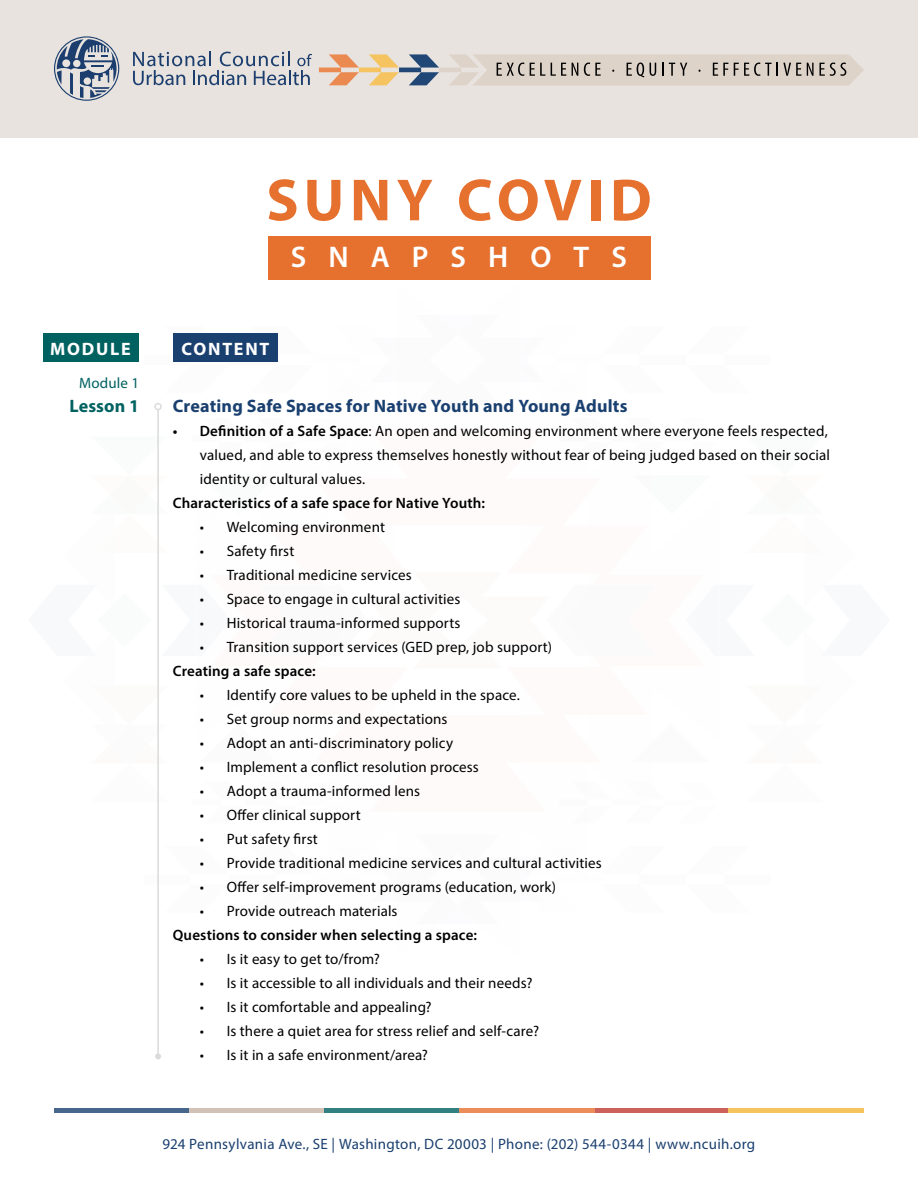
<style>
.page{position:relative;width:918px;height:1188px;background:#fff}
.page>*{position:absolute;margin:0;border:0;box-sizing:border-box;transform-origin:0 0}
.t1{font:700 60px "Myriad Pro";letter-spacing:.09em;color:#e6702e}
.t2{font:30px "Myriad Variable Concept";letter-spacing:.735em;color:#fff}
.t3{font:700 18px "Myriad Pro";letter-spacing:.01em;color:#1a4070}
.t4{font:700 18px "Myriad Pro";letter-spacing:.095em;color:#fff}
.t5{font:700 18px "Myriad Pro";letter-spacing:.01em;color:#006161}
.t6{font:15px/24px "Myriad Pro";letter-spacing:.01em;color:#000}
.t7{font:600 15px "Myriad Pro";letter-spacing:.01em;color:#000}
.t8{font:15px "Myriad Pro";letter-spacing:.02em;color:#1a3f6f}
.t9{font:15px "Myriad Pro";letter-spacing:.01em;color:#006161}
.s1{font-weight:600}
</style>
<div class="page">
<div style="left:0;top:0;width:918px;height:137px;background:#e8e3de"></div>
<svg style="left:133px;top:51px;width:179px;height:34px"></svg>
<svg style="left:54px;top:36px;width:65px;height:65px"></svg>
<svg style="left:319px;top:54px;width:545px;height:32px"></svg>
<div style="left:54px;top:1108px;width:135px;height:5px;background:#47668c"></div>
<div style="left:594px;top:1108px;width:135px;height:5px;background:#cc615c"></div>
<div style="left:459px;top:1108px;width:135px;height:5px;background:#eb8c59"></div>
<div style="left:729px;top:1108px;width:135px;height:5px;background:#f5c45c"></div>
<div style="left:189px;top:1108px;width:135px;height:5px;background:#d1c2b5"></div>
<div style="left:324px;top:1108px;width:135px;height:5px;background:#338082"></div>
<div style="left:268px;top:236px;width:382px;height:43px;background:#e6702e"></div>
<div style="left:44px;top:334px;width:95px;height:28px;background:#006161"></div>
<div style="left:173px;top:334px;width:104px;height:28px;background:#1a4070"></div>
<hr style="left:157px;top:410px;width:2px;height:646px;background:#dbdbd9">
<div style="left:154px;top:403px;width:8px;height:7px;border:2px solid #dbdbd9;border-radius:50%"></div>
<svg style="left:155px;top:1054px;width:6px;height:5px"></svg>
<p class="t4" style="left:50px;top:337px;width:82px">MODULE</p>
<p class="t9" style="left:79px;top:374px;width:62px">Module 1</p>
<p class="t5" style="left:69px;top:394px;width:71px">Lesson 1</p>
<h1 class="t1" style="left:266px;top:161px;width:387px">SUNY COVID</h1>
<h2 class="t2" style="left:291px;top:239px;width:338px">SNAPSHOTS</h2>
<p class="t4" style="left:181px;top:337px;width:89px">CONTENT</p>
<p class="t3" style="left:173px;top:394px;width:456px">Creating Safe Spaces for Native Youth and Young Adults</p>
<p class="t6" style="left:200px;top:419px;width:632px;text-indent:-27px"><span class="s1">• Definition of a Safe Space</span>: An open and welcoming environment where everyone feels respected, valued, and able to express themselves honestly without fear of being judged based on their social identity or cultural values.</p>
<p class="t7" style="left:173px;top:493px;width:314px">Characteristics of a safe space for Native Youth:</p>
<p class="t6" style="left:200px;top:515px;width:187px">• Welcoming environment</p>
<p class="t6" style="left:200px;top:539px;width:96px">• Safety first</p>
<p class="t6" style="left:200px;top:563px;width:213px">• Traditional medicine services</p>
<p class="t6" style="left:200px;top:587px;width:262px">• Space to engage in cultural activities</p>
<p class="t6" style="left:200px;top:611px;width:262px">• Historical trauma-informed supports</p>
<p class="t6" style="left:200px;top:635px;width:354px">• Transition support services (GED prep, job support)</p>
<p class="t7" style="left:173px;top:661px;width:144px">Creating a safe space:</p>
<p class="t6" style="left:200px;top:683px;width:322px">• Identify core values to be upheld in the space.</p>
<p class="t6" style="left:200px;top:707px;width:249px">• Set group norms and expectations</p>
<p class="t6" style="left:200px;top:731px;width:255px">• Adopt an anti-discriminatory policy</p>
<p class="t6" style="left:200px;top:755px;width:281px">• Implement a conflict resolution process</p>
<p class="t6" style="left:200px;top:779px;width:222px">• Adopt a trauma-informed lens</p>
<p class="t6" style="left:200px;top:803px;width:162px">• Offer clinical support</p>
<p class="t6" style="left:200px;top:827px;width:120px">• Put safety first</p>
<p class="t6" style="left:200px;top:851px;width:404px">• Provide traditional medicine services and cultural activities</p>
<p class="t6" style="left:200px;top:875px;width:358px">• Offer self-improvement programs (education, work)</p>
<p class="t6" style="left:200px;top:899px;width:199px">• Provide outreach materials</p>
<p class="t7" style="left:173px;top:925px;width:306px">Questions to consider when selecting a space:</p>
<p class="t6" style="left:200px;top:947px;width:182px">• Is it easy to get to/from?</p>
<p class="t6" style="left:200px;top:971px;width:334px">• Is it accessible to all individuals and their needs?</p>
<p class="t6" style="left:200px;top:995px;width:233px">• Is it comfortable and appealing?</p>
<p class="t6" style="left:200px;top:1019px;width:341px">• Is there a quiet area for stress relief and self-care?</p>
<p class="t6" style="left:200px;top:1043px;width:230px">• Is it in a safe environment/area?</p>
<p class="t8" style="left:163px;top:1135px;width:594px">924 Pennsylvania Ave., SE | Washington, DC 20003 | Phone: (202) 544-0344 | www.ncuih.org</p>
</div>
